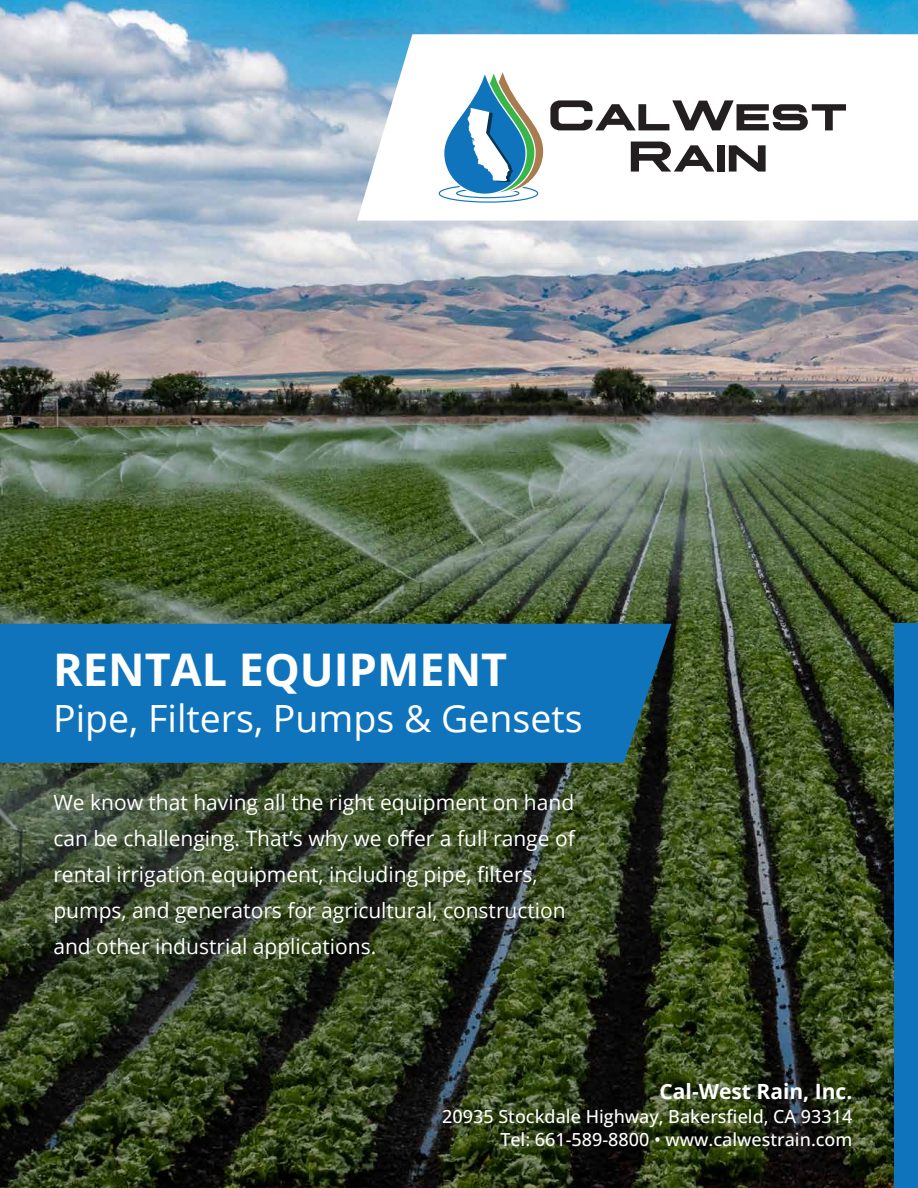
<style>
.page{position:relative;width:918px;height:1188px;background:#fff}
.page>*{position:absolute;margin:0;border:0;box-sizing:border-box;transform-origin:0 0}
.t1{font:700 45px "Open Sans";color:#fff}
.t2{font:37.5px "Open Sans";color:#fff}
.t3{font:21px/36px "Open Sans";color:#fff}
.t4{font:700 21px "Open Sans";color:#fff}
.t5{font:500 18px/23.2px "Open Sans";color:#fff;text-align:right}
</style>
<div class="page">
<img style="left:0;top:0;width:918px;height:1188px">
<div style="left:894px;top:624px;width:24px;height:564px;background:#1074bc"></div>
<svg style="left:357px;top:34px;width:561px;height:187px"></svg>
<svg style="left:550px;top:100px;width:296px;height:30px"></svg>
<svg style="left:631px;top:142px;width:84px;height:30px"></svg>
<div style="left:717px;top:145px;width:8px;height:27px;background:#231f20"></div>
<svg style="left:729px;top:145px;width:37px;height:27px"></svg>
<div style="left:456px;top:188px;width:63px;height:10px;border:1px solid #1074bc;border-radius:50%"></div>
<div style="left:439px;top:184px;width:99px;height:19px;border:1px solid #1074bc;border-radius:50%"></div>
<svg style="left:461px;top:70px;width:83px;height:122px"></svg>
<svg style="left:453px;top:71px;width:82px;height:122px"></svg>
<svg style="left:444px;top:72px;width:82px;height:122px;fill:#1074bc"></svg>
<div style="left:443px;top:71px;width:84px;height:124px;border:1px solid #fff;border-radius:41px"></div>
<svg style="left:468px;top:108px;width:45px;height:74px"></svg>
<div style="left:0;top:624px;width:672px;height:139px;background:#1074bc"></div>
<h1 class="t1" style="left:53px;top:638px;width:456px">RENTAL EQUIPMENT</h1>
<h2 class="t2" style="left:53px;top:692px;width:531px">Pipe, Filters, Pumps &amp; Gensets</h2>
<p class="t3" style="left:53px;top:783px;width:523px">We know that having all the right equipment on hand can be challenging. That’s why we offer a full range of rental irrigation equipment, including pipe, filters, pumps, and generators for agricultural, construction and other industrial applications.</p>
<p class="t4" style="left:660px;top:1077px;width:194px">Cal-West Rain, Inc.</p>
<p class="t5" style="left:442px;top:1104px;width:412px">20935 Stockdale Highway, Bakersfield, CA 93314<br>Tel: 661-589-8800 • www.calwestrain.com</p>
</div>
